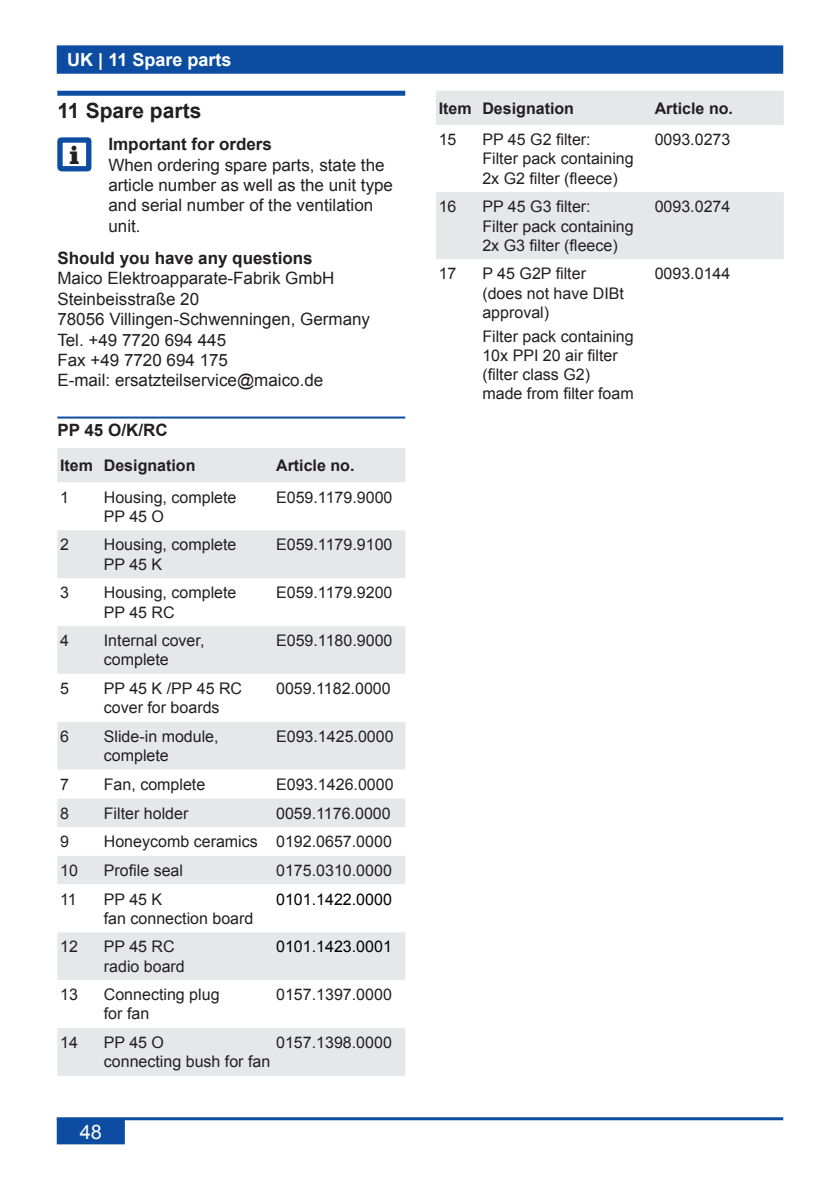
<style>
.page{position:relative;width:840px;height:1191px;background:#fff}
.page>*{position:absolute;margin:0;border:0;box-sizing:border-box;transform-origin:0 0}
.t1{font:900 26.6px "Clarendon BT";color:#231f20}
.t2{font:700 21px "Arial";color:#231f20}
.t3{font:20px "Arial";color:#fff}
.t4{font:700 18px "Arial";color:#fff}
.t5{font:17px/20.4px "Arial";color:#231f20}
.t6{font:700 17px "Arial";color:#231f20}
.t7{font:16px/19.2px "Arial";color:#231f20}
.t8{font:700 16px "Arial";color:#231f20}
.t9{font:16px "Arial";color:#000}
</style>
<div class="page">
<div style="left:58px;top:1119px;width:66px;height:24px;background:#0d4da1"></div>
<div style="left:57px;top:1118px;width:68px;height:26px;border:2px solid #0d4da1"></div>
<hr style="left:57px;top:1117px;width:725px;height:3px;background:#0d4da1">
<div style="left:58px;top:46px;width:723px;height:27px;background:#0d4da1"></div>
<div style="left:57px;top:45px;width:725px;height:29px;border:2px solid #0d4da1"></div>
<div style="left:57px;top:91px;width:348px;height:5px;background:#0d4da1"></div>
<hr style="left:57px;top:416px;width:348px;height:2px;background:#0d4da1">
<svg style="left:57px;top:137px;width:34px;height:34px"></svg>
<div style="left:57px;top:448px;width:348px;height:34px;background:#e6e7e9"></div>
<svg style="left:57px;top:530px;width:348px;height:545px;fill:#e6e7e9"></svg>
<svg style="left:57px;top:674px;width:348px;height:354px"></svg>
<svg style="left:436px;top:91px;width:347px;height:168px"></svg>
<p class="t4" style="left:67px;top:48px;width:166px">UK | 11 Spare parts</p>
<h2 class="t2" style="left:57px;top:97px;width:145px">11 Spare parts</h2>
<h1 class="t1" style="left:69px;top:139px;width:11px">i</h1>
<p class="t6" style="left:108px;top:133px;width:165px">Important for orders</p>
<p class="t5" style="left:108px;top:155px;width:286px">When ordering spare parts, state the article number as well as the unit type and serial number of the ventilation unit.</p>
<p class="t6" style="left:57px;top:247px;width:257px">Should you have any questions</p>
<p class="t5" style="left:57px;top:268px;width:314px">Maico Elektroapparate-Fabrik GmbH<br>Steinbeisstraße 20<br>78056 Villingen-Schwenningen, Germany<br>Tel. +49 7720 694 445<br>Fax +49 7720 694 175<br>E-mail: ersatzteilservice@maico.de</p>
<p class="t6" style="left:57px;top:418px;width:112px">PP 45 O/K/RC</p>
<p class="t8" style="left:60px;top:455px;width:137px">Item Designation</p>
<p class="t8" style="left:276px;top:455px;width:80px">Article no.</p>
<p class="t7" style="left:60px;top:487px;width:10px">1</p>
<p class="t7" style="left:104px;top:487px;width:134px">Housing, complete<br>PP 45 O</p>
<p class="t7" style="left:276px;top:487px;width:118px">E059.1179.9000</p>
<p class="t7" style="left:60px;top:535px;width:10px">2</p>
<p class="t7" style="left:104px;top:535px;width:134px">Housing, complete<br>PP 45 K</p>
<p class="t7" style="left:276px;top:535px;width:118px">E059.1179.9100</p>
<p class="t7" style="left:60px;top:583px;width:10px">3</p>
<p class="t7" style="left:104px;top:583px;width:134px">Housing, complete<br>PP 45 RC</p>
<p class="t7" style="left:276px;top:583px;width:118px">E059.1179.9200</p>
<p class="t7" style="left:60px;top:631px;width:10px">4</p>
<p class="t7" style="left:104px;top:631px;width:102px">Internal cover, complete</p>
<p class="t7" style="left:276px;top:631px;width:118px">E059.1180.9000</p>
<p class="t7" style="left:60px;top:679px;width:10px">5</p>
<p class="t7" style="left:104px;top:679px;width:140px">PP 45 K /PP 45 RC cover for boards</p>
<p class="t7" style="left:276px;top:679px;width:116px">0059.1182.0000</p>
<p class="t7" style="left:60px;top:727px;width:10px">6</p>
<p class="t7" style="left:104px;top:727px;width:116px">Slide-in module, complete</p>
<p class="t7" style="left:276px;top:727px;width:119px">E093.1425.0000</p>
<p class="t7" style="left:60px;top:775px;width:10px">7</p>
<p class="t7" style="left:104px;top:775px;width:103px">Fan, complete</p>
<p class="t7" style="left:276px;top:775px;width:119px">E093.1426.0000</p>
<p class="t7" style="left:60px;top:803px;width:10px">8</p>
<p class="t7" style="left:104px;top:803px;width:86px">Filter holder</p>
<p class="t7" style="left:276px;top:803px;width:116px">0059.1176.0000</p>
<p class="t7" style="left:60px;top:832px;width:10px">9</p>
<p class="t7" style="left:104px;top:832px;width:289px">Honeycomb ceramics 0192.0657.0000</p>
<p class="t7" style="left:60px;top:860px;width:19px">10</p>
<p class="t7" style="left:104px;top:860px;width:81px">Profile seal</p>
<p class="t7" style="left:276px;top:860px;width:117px">0175.0310.0000</p>
<p class="t7" style="left:60px;top:889px;width:18px">11</p>
<p class="t7" style="left:104px;top:889px;width:151px">PP 45 K<br>fan connection board</p>
<p class="t9" style="left:276px;top:888px;width:117px">0101.1422.0000</p>
<p class="t7" style="left:60px;top:937px;width:19px">12</p>
<p class="t7" style="left:104px;top:937px;width:82px">PP 45 RC radio board</p>
<p class="t9" style="left:276px;top:936px;width:117px">0101.1423.0001</p>
<p class="t7" style="left:60px;top:985px;width:19px">13</p>
<p class="t7" style="left:104px;top:985px;width:117px">Connecting plug for fan</p>
<p class="t7" style="left:276px;top:985px;width:117px">0157.1397.0000</p>
<p class="t7" style="left:60px;top:1033px;width:19px">14</p>
<p class="t7" style="left:104px;top:1033px;width:168px">PP 45 O<br>connecting bush for fan</p>
<p class="t7" style="left:276px;top:1033px;width:117px">0157.1398.0000</p>
<p class="t3" style="left:80px;top:1118px;width:24px">48</p>
<p class="t8" style="left:438px;top:97px;width:137px">Item Designation</p>
<p class="t8" style="left:654px;top:97px;width:80px">Article no.</p>
<p class="t7" style="left:438px;top:130px;width:19px">15</p>
<p class="t7" style="left:482px;top:130px;width:153px">PP 45 G2 filter:<br>Filter pack containing<br>2x G2 filter (fleece)</p>
<p class="t7" style="left:654px;top:130px;width:77px">0093.0273</p>
<p class="t7" style="left:438px;top:197px;width:19px">16</p>
<p class="t7" style="left:482px;top:197px;width:153px">PP 45 G3 filter:<br>Filter pack containing<br>2x G3 filter (fleece)</p>
<p class="t7" style="left:654px;top:197px;width:77px">0093.0274</p>
<p class="t7" style="left:438px;top:264px;width:19px">17</p>
<p class="t7" style="left:482px;top:264px;width:143px">P 45 G2P filter (does not have DIBt approval)</p>
<p class="t7" style="left:482px;top:326px;width:153px">Filter pack containing<br>10x PPI 20 air filter (filter class G2) made from filter foam</p>
<p class="t7" style="left:654px;top:264px;width:77px">0093.0144</p>
</div>
